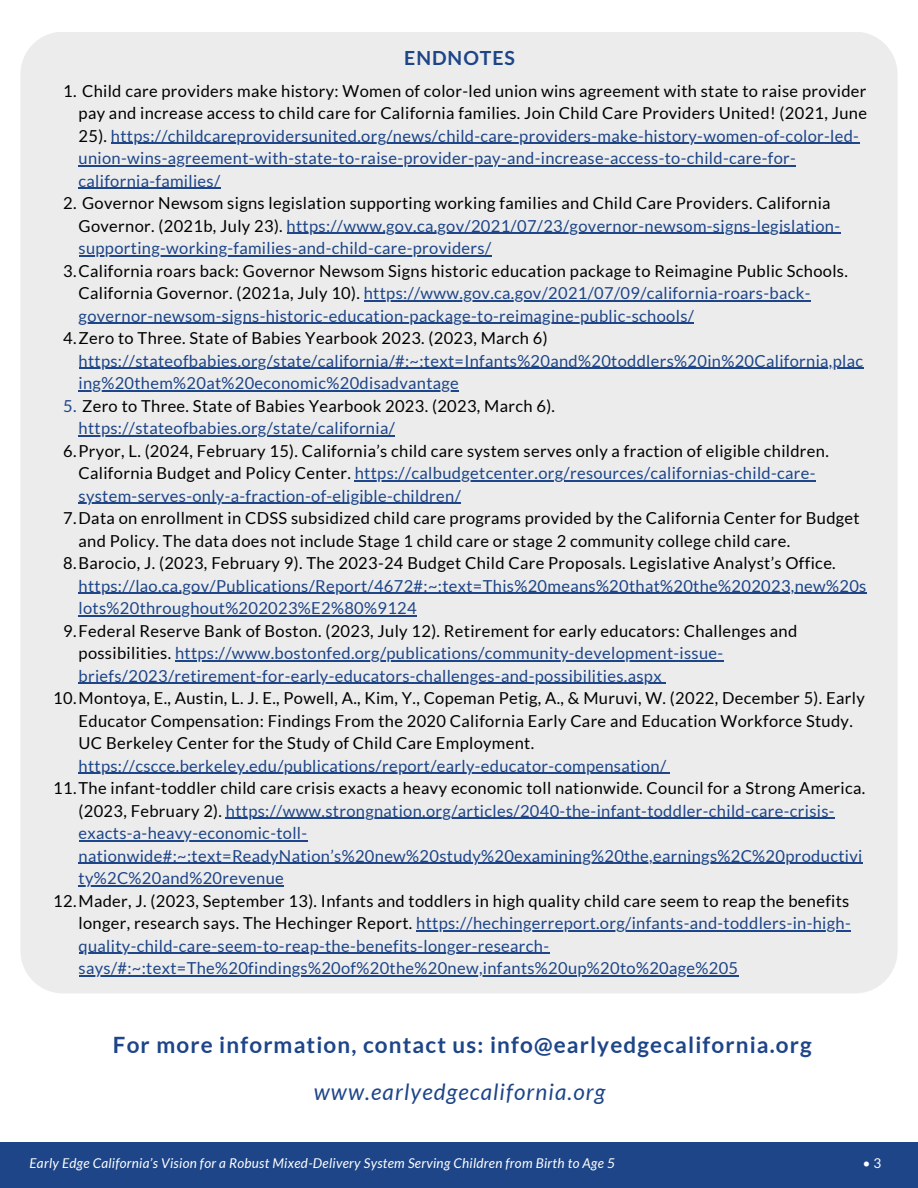
<style>
.page{position:relative;width:918px;height:1188px;background:#fff}
.page>*{position:absolute;margin:0;border:0;box-sizing:border-box;transform-origin:0 0}
.t1{font:700 22.5px "Lato";letter-spacing:.05em;color:#1d4588}
.t2{font:italic 22.5px "Lato";letter-spacing:.05em;color:#1d4588}
.t3{font:700 19.5px "Lato";letter-spacing:.05em;color:#1d4588}
.t4{font:16.5px/22.5px "Lato";letter-spacing:.02em;color:#1d4588}
.t5{font:16.5px/22.5px "Lato";letter-spacing:.02em;color:#000}
.t6{font:italic 13.5px "Lato";letter-spacing:.02em;color:#fff}
.s1{color:#000}
.s2{color:#1d4588}
.s3{font-style:normal}
</style>
<div class="page">
<div style="left:0;top:1142px;width:918px;height:46px;background:#1d4588"></div>
<div style="left:20px;top:32px;width:878px;height:961px;background:#ececec"></div>
<hr style="left:111px;top:143px;width:748px;height:1px;background:#1d4588">
<hr style="left:79px;top:165px;width:717px;height:1px;background:#1d4588">
<hr style="left:79px;top:188px;width:142px;height:1px;background:#1d4588">
<hr style="left:287px;top:233px;width:553px;height:1px;background:#1d4588">
<hr style="left:79px;top:255px;width:413px;height:1px;background:#1d4588">
<hr style="left:364px;top:300px;width:447px;height:1px;background:#1d4588">
<hr style="left:79px;top:323px;width:615px;height:1px;background:#1d4588">
<hr style="left:79px;top:368px;width:785px;height:1px;background:#1d4588">
<hr style="left:79px;top:390px;width:380px;height:1px;background:#1d4588">
<hr style="left:79px;top:435px;width:316px;height:1px;background:#1d4588">
<hr style="left:355px;top:480px;width:461px;height:1px;background:#1d4588">
<hr style="left:79px;top:503px;width:382px;height:1px;background:#1d4588">
<hr style="left:79px;top:593px;width:788px;height:1px;background:#1d4588">
<hr style="left:79px;top:615px;width:338px;height:1px;background:#1d4588">
<hr style="left:175px;top:660px;width:549px;height:1px;background:#1d4588">
<hr style="left:79px;top:683px;width:583px;height:1px;background:#1d4588">
<hr style="left:79px;top:773px;width:588px;height:1px;background:#1d4588">
<hr style="left:226px;top:818px;width:609px;height:1px;background:#1d4588">
<hr style="left:79px;top:840px;width:229px;height:1px;background:#1d4588">
<hr style="left:79px;top:863px;width:784px;height:1px;background:#1d4588">
<hr style="left:79px;top:885px;width:205px;height:1px;background:#1d4588">
<hr style="left:416px;top:930px;width:435px;height:1px;background:#1d4588">
<hr style="left:79px;top:953px;width:471px;height:1px;background:#1d4588">
<hr style="left:79px;top:975px;width:660px;height:1px;background:#1d4588">
<p class="t3" style="left:404px;top:45px;width:112px">ENDNOTES</p>
<p class="t4" style="left:79px;top:79px;width:790px;text-indent:-15px"><span class="s1">1. Child care providers make history: Women of color-led union wins agreement with state to raise provider pay and increase access to child care for California families. Join Child Care Providers United! (2021, June 25).</span> https://childcareprovidersunited.org/news/child-care-providers-make-history-women-of-color-led&shy;union-wins-agreement-with-state-to-raise-provider-pay-and-increase-access-to-child-care-for&shy;california-families/</p>
<p class="t4" style="left:79px;top:191px;width:763px;text-indent:-15px"><span class="s1">2. Governor Newsom signs legislation supporting working families and Child Care Providers. California<br>Governor. (2021b, July 23).</span> https://www.gov.ca.gov/2021/07/23/governor-newsom-signs-legislation&shy;supporting-working-families-and-child-care-providers/</p>
<p class="t4" style="left:79px;top:259px;width:771px;text-indent:-15px"><span class="s1">3.California roars back: Governor Newsom Signs historic education package to Reimagine Public Schools.<br>California Governor. (2021a, July 10).</span> https://www.gov.ca.gov/2021/07/09/california-roars-back&shy;governor-newsom-signs-historic-education-package-to-reimagine-public-schools/</p>
<p class="t5" style="left:63px;top:326px;width:486px">4.Zero to Three. State of Babies Yearbook 2023. (2023, March 6)</p>
<p class="t4" style="left:79px;top:349px;width:786px">https://stateofbabies.org/state/california/#:~:text=Infants%20and%20toddlers%20in%20California,plac ing%20them%20at%20economic%20disadvantage</p>
<p class="t5" style="left:79px;top:394px;width:478px;text-indent:-15px"><span class="s2">5.</span> Zero to Three. State of Babies Yearbook 2023. (2023, March 6). <span class="s2">https://stateofbabies.org/state/california/</span></p>
<p class="t5" style="left:79px;top:439px;width:752px;text-indent:-15px">6.Pryor, L. (2024, February 15). California’s child care system serves only a fraction of eligible children.<br>California Budget and Policy Center. <span class="s2">https://calbudgetcenter.org/resources/californias-child-care&shy;system-serves-only-a-fraction-of-eligible-children/</span></p>
<p class="t5" style="left:63px;top:506px;width:798px">7.Data on enrollment in CDSS subsidized child care programs provided by the California Center for Budget</p>
<p class="t5" style="left:79px;top:529px;width:713px">and Policy. The data does not include Stage 1 child care or stage 2 community college child care.</p>
<p class="t5" style="left:63px;top:551px;width:774px">8.Barocio, J. (2023, February 9). The 2023-24 Budget Child Care Proposals. Legislative Analyst’s Office.</p>
<p class="t4" style="left:79px;top:574px;width:789px">https://lao.ca.gov/Publications/Report/4672#:~:text=This%20means%20that%20the%202023,new%20s lots%20throughout%202023%E2%80%9124</p>
<p class="t4" style="left:79px;top:619px;width:720px;text-indent:-15px"><span class="s1">9.Federal Reserve Bank of Boston. (2023, July 12). Retirement for early educators: Challenges and possibilities.</span> https://www.bostonfed.org/publications/community-development-issue&shy;briefs/2023/retirement-for-early-educators-challenges-and-possibilities.aspx</p>
<p class="t5" style="left:79px;top:686px;width:788px;text-indent:-25px">10.Montoya, E., Austin, L. J. E., Powell, A., Kim, Y., Copeman Petig, A., &amp; Muruvi, W. (2022, December 5). Early<br>Educator Compensation: Findings From the 2020 California Early Care and Education Workforce Study.<br>UC Berkeley Center for the Study of Child Care Employment.</p>
<p class="t4" style="left:79px;top:754px;width:589px">https://cscce.berkeley.edu/publications/report/early-educator-compensation/</p>
<p class="t4" style="left:79px;top:776px;width:788px;text-indent:-25px"><span class="s1">11.The infant-toddler child care crisis exacts a heavy economic toll nationwide. Council for a Strong America. (2023, February 2).</span> https://www.strongnation.org/articles/2040-the-infant-toddler-child-care-crisis&shy;exacts-a-heavy-economic-toll&shy;nationwide#:~:text=ReadyNation’s%20new%20study%20examining%20the,earnings%2C%20productivi ty%2C%20and%20revenue</p>
<p class="t4" style="left:79px;top:889px;width:774px;text-indent:-25px"><span class="s1">12.Mader, J. (2023, September 13). Infants and toddlers in high quality child care seem to reap the benefits longer, research says. The Hechinger Report.</span> https://hechingerreport.org/infants-and-toddlers-in-high&shy;quality-child-care-seem-to-reap-the-benefits-longer-research&shy;says/#:~:text=The%20findings%20of%20the%20new,infants%20up%20to%20age%205</p>
<h1 class="t1" style="left:113px;top:1031px;width:700px">For more information, contact us: info@earlyedgecalifornia.org</h1>
<h1 class="t2" style="left:314px;top:1078px;width:293px">www.earlyedgecalifornia.org</h1>
<p class="t6" style="left:29px;top:1155px;width:587px">Early Edge California’s Vision for a Robust Mixed-Delivery System Serving Children from Birth to Age 5</p>
<p class="t6" style="left:863px;top:1155px;width:20px">•<span class="s3">3</span></p>
</div>
